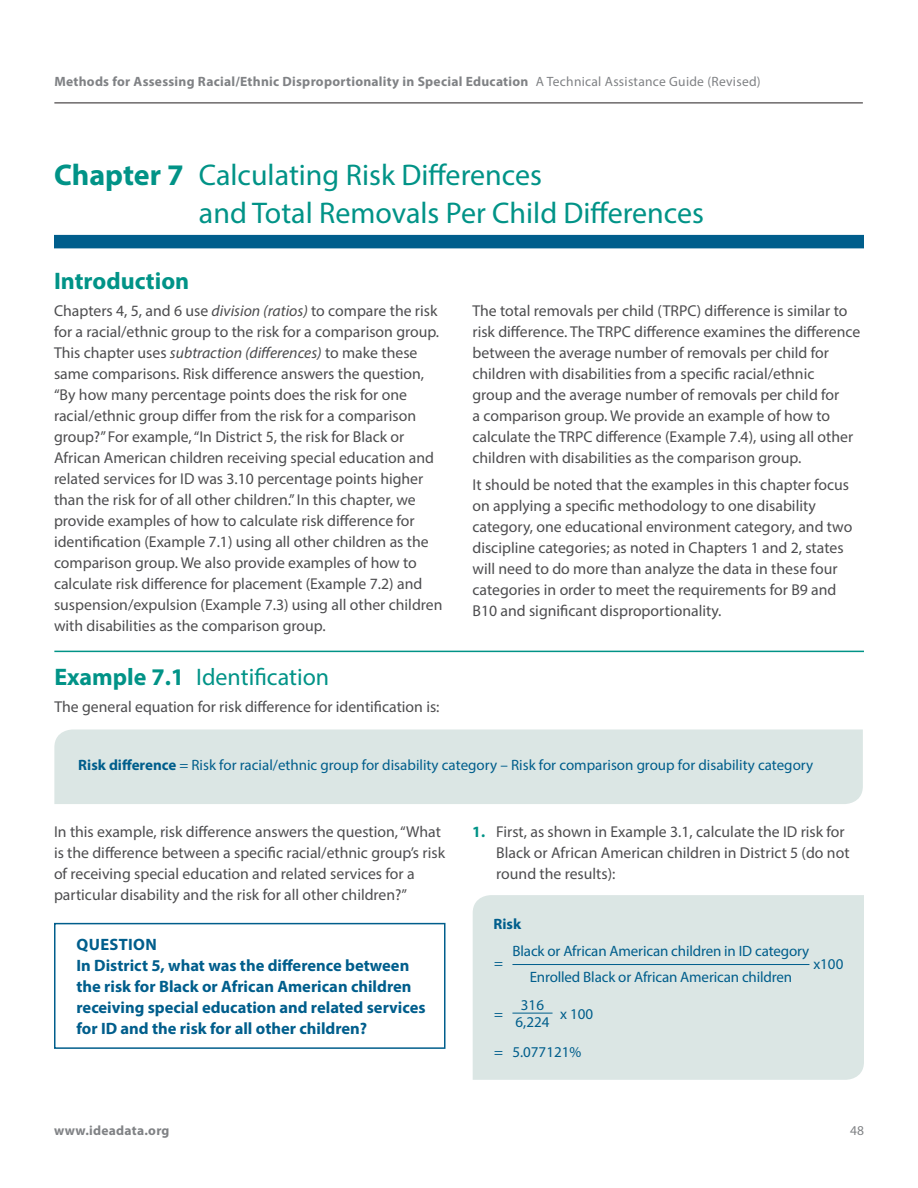
<style>
.page{position:relative;width:918px;height:1188px;background:#fff}
.page>*{position:absolute;margin:0;border:0;box-sizing:border-box;transform-origin:0 0}
.t1{font:30px/37.5px "Myriad Pro";color:#019387}
.t2{font:24px "Myriad Pro";color:#019387}
.t3{font:700 24px "Myriad Pro";color:#019387}
.t4{font:700 16.5px/21px "Myriad Pro";color:#005e8c}
.t5{font:15.75px/21px "Myriad Pro";color:#4d4d4f}
.Formula{font:15px/30.2px "Myriad Pro";letter-spacing:-.005em;color:#005e8c}
.Formula-2{font:700 15px "Myriad Pro";color:#005e8c}
.t6{font:700 13.5px "Myriad Pro";letter-spacing:.02em;color:#808285}
.t7{font:13.5px "Myriad Pro";color:#808285}
.s1{font-weight:400}
.s2{font-weight:700}
.s3{font-style:italic}
.s4{font-weight:700;color:#019387}
</style>
<div class="page">
<hr style="left:54px;top:103px;width:809px;height:1px;background:#231f20">
<div style="left:54px;top:235px;width:810px;height:13px;background:#005e8c"></div>
<hr style="left:54px;top:651px;width:810px;height:1px;background:#019387">
<div style="left:54px;top:730px;width:809px;height:74px;background:#dbe6e4"></div>
<div style="left:54px;top:923px;width:392px;height:126px;border:2px solid #005e8c"></div>
<div style="left:473px;top:895px;width:391px;height:185px;background:#dbe6e4"></div>
<hr style="left:512px;top:964px;width:297px;height:1px;background:#005e8c">
<hr style="left:512px;top:1013px;width:41px;height:1px;background:#005e8c">
<p class="t6" style="left:54px;top:72px;width:708px">Methods for Assessing Racial/Ethnic Disproportionality in Special Education <span class="s1">A Technical Assistance Guide (Revised)</span></p>
<h1 class="t1" style="left:199px;top:156px;width:507px;text-indent:-145px"><span class="s2">Chapter 7</span> Calculating Risk Differences<br>and Total Removals Per Child Differences</h1>
<h2 class="t3" style="left:54px;top:265px;width:137px">Introduction</h2>
<p class="t5" style="left:54px;top:300px;width:390px">Chapters 4, 5, and 6 use <span class="s3">division (ratios)</span> to compare the risk for a racial/ethnic group to the risk for a comparison group.<br>This chapter uses <span class="s3">subtraction (differences)</span> to make these same comparisons. Risk difference answers the question, “By how many percentage points does the risk for one racial/ethnic group differ from the risk for a comparison group?” For example, “In District 5, the risk for Black or African American children receiving special education and related services for ID was 3.10 percentage points higher than the risk for of all other children.” In this chapter, we provide examples of how to calculate risk difference for identification (Example 7.1) using all other children as the comparison group. We also provide examples of how to calculate risk difference for placement (Example 7.2) and suspension/expulsion (Example 7.3) using all other children with disabilities as the comparison group.</p>
<p class="t5" style="left:472px;top:300px;width:389px">The total removals per child (TRPC) difference is similar to risk difference. The TRPC difference examines the difference between the average number of removals per child for children with disabilities from a specific racial/ethnic<br>group and the average number of removals per child for<br>a comparison group. We provide an example of how to calculate the TRPC difference (Example 7.4), using all other children with disabilities as the comparison group.</p>
<p class="t5" style="left:472px;top:474px;width:381px">It should be noted that the examples in this chapter focus on applying a specific methodology to one disability category, one educational environment category, and two discipline categories; as noted in Chapters 1 and 2, states will need to do more than analyze the data in these four categories in order to meet the requirements for B9 and B10 and significant disproportionality.</p>
<h2 class="t2" style="left:54px;top:662px;width:276px"><span class="s2">Example 7.1</span> Identification</h2>
<p class="t5" style="left:54px;top:696px;width:387px">The general equation for risk difference for identification is:</p>
<p class="Formula" style="left:78px;top:750px;width:737px"><span class="s2">Risk difference</span> = Risk for racial/ethnic group for disability category – Risk for comparison group for disability category</p>
<p class="t5" style="left:54px;top:821px;width:393px">In this example, risk difference answers the question, “What is the difference between a specific racial/ethnic group’s risk of receiving special education and related services for a particular disability and the risk for all other children?”</p>
<p class="t4" style="left:76px;top:933px;width:351px">QUESTION<br>In District 5, what was the difference between the risk for Black or African American children receiving special education and related services for ID and the risk for all other children?</p>
<p class="t5" style="left:496px;top:821px;width:355px;text-indent:-24px"><span class="s4">1.</span> First, as shown in Example 3.1, calculate the ID risk for<br>Black or African American children in District 5 (do not round the results):</p>
<p class="Formula-2" style="left:493px;top:914px;width:29px">Risk</p>
<p class="Formula" style="left:494px;top:947px;width:10px">=</p>
<p class="Formula" style="left:513px;top:936px;width:298px">Black or African American children in ID category</p>
<p class="Formula" style="left:813px;top:949px;width:32px">x100</p>
<p class="Formula" style="left:530px;top:961px;width:264px">Enrolled Black or African American children</p>
<p class="Formula" style="left:521px;top:990px;width:25px">316</p>
<p class="Formula" style="left:560px;top:998px;width:35px">x 100</p>
<p class="Formula" style="left:494px;top:1007px;width:89px;text-indent:21px">6,224<br>= 5.077121%</p>
<p class="Formula" style="left:494px;top:998px;width:10px">=</p>
<p class="t6" style="left:54px;top:1121px;width:117px">www.ideadata.org</p>
<p class="t7" style="left:850px;top:1122px;width:15px">48</p>
</div>
